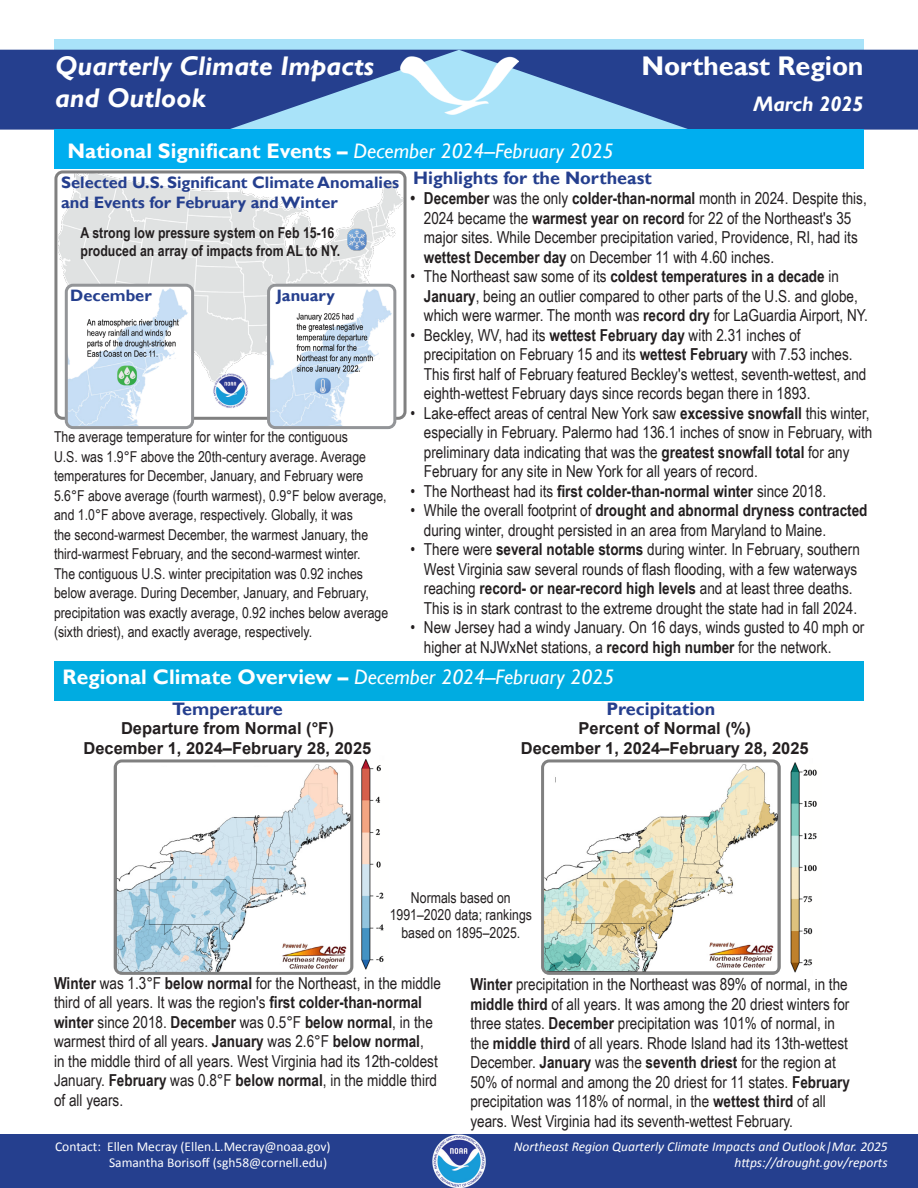
<style>
.page{position:relative;width:918px;height:1188px;background:#fff}
.page>*{position:absolute;margin:0;border:0;box-sizing:border-box;transform-origin:0 0}
.t1{font:italic 700 27px/32.4px "Gill Sans";color:#fff}
.t2{font:700 27px "Gill Sans";letter-spacing:-.005em;color:#fff}
.t3{font:700 21px "Gill Sans";color:#fff}
.t4{font:italic 700 21px "Gill Sans";letter-spacing:-.005em;color:#fff}
.t5{font:700 18px "Gill Sans";color:#253f8e}
.body_text{font:16.5px/19.5px "Arial Narrow";color:#231f20}
.Figure_title{font:700 16.5px "Arial";color:#231f20}
.t6{font:700 16.5px "Gill Sans";color:#253f8e}
.t7{font:15px/19.5px "Arial Narrow";color:#231f20}
.t8{font:700 15px/18px "Arial Narrow";color:#231f20}
.Footer_Right{font:italic 13.5px "Calibri";color:#fff}
.t9{font:13.5px/16.2px "Calibri";color:#fff;text-align:right}
.s1{font-weight:400;font-style:italic}
.s2{font-weight:400}
.s3{font-weight:700}
.s4{font-family:"Arial Narrow"}
</style>
<div class="page">
<svg style="left:54px;top:39px;width:810px;height:11px;background:#a5def5"></svg>
<svg style="left:0;top:50px;width:918px;height:80px;background:#3c5ca1"></svg>
<div style="left:0;top:1134px;width:918px;height:54px;background:#253f8e"></div>
<div style="left:54px;top:129px;width:810px;height:40px;background:#00aeef"></div>
<div style="left:54px;top:661px;width:810px;height:39px;background:#00ace1"></div>
<img style="left:431px;top:1133px;width:56px;height:55px;border-radius:28px">
<img style="left:400px;top:56px;width:119px;height:58px">
<img style="left:58px;top:174px;width:345px;height:212px">
<div style="left:54px;top:170px;width:353px;height:250px;border:3px solid #808080;border-radius:7px"></div>
<img style="left:269px;top:285px;width:126px;height:143px">
<div style="left:267px;top:284px;width:129px;height:145px;border:3px solid #939598;border-radius:7px"></div>
<img style="left:66px;top:285px;width:127px;height:140px">
<div style="left:65px;top:284px;width:129px;height:145px;border:3px solid #939598;border-radius:7px"></div>
<img style="left:212px;top:371px;width:37px;height:37px">
<img style="left:545px;top:763px;width:232px;height:208px">
<div style="left:541px;top:759px;width:240px;height:216px;border:3px solid #808080;border-radius:7px"></div>
<img style="left:118px;top:763px;width:231px;height:208px">
<div style="left:114px;top:759px;width:239px;height:216px;border:3px solid #808080;border-radius:7px"></div>
<img style="left:361px;top:759px;width:23px;height:211px">
<img style="left:790px;top:762px;width:27px;height:211px">
<img style="left:342px;top:224px;width:30px;height:31px">
<div style="left:125px;top:767px;width:145px;height:21px;background:#fff"></div>
<div style="left:556px;top:767px;width:145px;height:21px;background:#fff"></div>
<h1 class="t1" style="left:55px;top:50px;width:320px">Quarterly Climate Impacts and Outlook</h1>
<h2 class="t2" style="left:641px;top:49px;width:224px">Northeast Region</h2>
<h2 class="t4" style="left:754px;top:92px;width:112px">March 2025</h2>
<h3 class="t3" style="left:68px;top:138px;width:548px">National Significant Events – <span class="s1">December 2024</span><span class="s2">–</span><span class="s1">February 2025</span></h3>
<h4 class="t6" style="left:61px;top:172px;width:340px">Selected U.S. Significant Climate Anomalies</h4>
<h4 class="t5" style="left:413px;top:168px;width:240px">Highlights for the Northeast</h4>
<h4 class="t6" style="left:61px;top:192px;width:278px">and Events for February and Winter</h4>
<h4 class="body_text" style="left:424px;top:188px;width:444px;text-indent:-14px"><span class="s3">• December</span> was the only <span class="s3">colder-than-normal</span> month in 2024. Despite this, 2024 became the <span class="s3">warmest year on record</span> for 22 of the Northeast's 35 major sites. While December precipitation varied, Providence, RI, had its <span class="s3">wettest December day</span> on December 11 with 4.60 inches.</h4>
<h4 class="body_text" style="left:424px;top:266px;width:445px;text-indent:-14px">• The Northeast saw some of its <span class="s3">coldest temperatures in a decade</span> in<br><span class="s3">January</span>, being an outlier compared to other parts of the U.S. and globe, which were warmer. The month was <span class="s3">record dry</span> for LaGuardia Airport, NY.</h4>
<h4 class="body_text" style="left:424px;top:325px;width:444px;text-indent:-14px">• Beckley, WV, had its <span class="s3">wettest February day</span> with 2.31 inches of precipitation on February 15 and its <span class="s3">wettest February</span> with 7.53 inches.<br>This first half of February featured Beckley's wettest, seventh-wettest, and eighth-wettest February days since records began there in 1893.</h4>
<h4 class="body_text" style="left:424px;top:403px;width:450px;text-indent:-14px">• Lake-effect areas of central New York saw <span class="s3">excessive snowfall</span> this winter, especially in February. Palermo had 136.1 inches of snow in February, with preliminary data indicating that was the <span class="s3">greatest snowfall total</span> for any February for any site in New York for all years of record.</h4>
<h4 class="body_text" style="left:410px;top:481px;width:417px">• The Northeast had its <span class="s3">first colder-than-normal winter</span> since 2018.</h4>
<h4 class="body_text" style="left:424px;top:500px;width:445px;text-indent:-14px">• While the overall footprint of <span class="s3">drought and abnormal dryness contracted </span>during winter, drought persisted in an area from Maryland to Maine.</h4>
<h4 class="body_text" style="left:424px;top:539px;width:437px;text-indent:-14px">• There were <span class="s3">several notable storms</span> during winter. In February, southern West Virginia saw several rounds of flash flooding, with a few waterways reaching <span class="s3">record- or near-record high levels</span> and at least three deaths.<br>This is in stark contrast to the extreme drought the state had in fall 2024.</h4>
<h4 class="body_text" style="left:424px;top:617px;width:442px;text-indent:-14px">• New Jersey had a windy January. On 16 days, winds gusted to 40 mph or higher at NJWxNet stations, a <span class="s3">record high number</span> for the network.</h4>
<p class="t8" style="left:81px;top:223px;width:261px">A strong low pressure system on Feb 15-16 produced an array of impacts from AL to NY.</p>
<h4 class="t6" style="left:276px;top:285px;width:60px">January</h4>
<h4 class="t6" style="left:70px;top:285px;width:83px">December</h4>
<h4 class="t7" style="left:54px;top:426px;width:336px">The average temperature for winter for the contiguous<br>U.S. was 1.9°F above the 20th-century average. Average temperatures for December, January, and February were 5.6°F above average (fourth warmest), 0.9°F below average, and 1.0°F above average, respectively. Globally, it was<br>the second-warmest December, the warmest January, the third-warmest February, and the second-warmest winter.<br>The contiguous U.S. winter precipitation was 0.92 inches below average. During December, January, and February, precipitation was exactly average, 0.92 inches below average (sixth driest), and exactly average, respectively.</h4>
<h3 class="t3" style="left:63px;top:665px;width:553px">Regional Climate Overview – <span class="s1">December 2024</span><span class="s2">–</span><span class="s1">February 2025</span></h3>
<h4 class="t5" style="left:172px;top:698px;width:112px">Temperature</h4>
<p class="Figure_title" style="left:121px;top:717px;width:214px">Departure from Normal (<span class="s4">°</span>F)</p>
<p class="Figure_title" style="left:83px;top:737px;width:289px">December 1, 2024–February 28, 2025</p>
<h4 class="t5" style="left:606px;top:698px;width:110px">Precipitation</h4>
<p class="Figure_title" style="left:579px;top:717px;width:174px">Percent of Normal (%)</p>
<p class="Figure_title" style="left:521px;top:737px;width:289px">December 1, 2024–February 28, 2025</p>
<p class="t7" style="left:390px;top:889px;width:144px;line-height:17.2px;text-align:center">Normals based on<br>1991–2020 data; rankings based on 1895–2025.</p>
<p class="body_text" style="left:54px;top:972px;width:388px"><span class="s3">Winter</span> was 1.3°F <span class="s3">below normal</span> for the Northeast, in the middle third of all years. It was the region's <span class="s3">first colder-than-normal winter</span> since 2018. <span class="s3">December</span> was 0.5°F <span class="s3">below normal</span>, in the warmest third of all years. <span class="s3">January</span> was 2.6°F <span class="s3">below normal</span>,<br>in the middle third of all years. West Virginia had its 12th-coldest January. <span class="s3">February</span> was 0.8°F <span class="s3">below normal</span>, in the middle third of all years.</p>
<p class="body_text" style="left:470px;top:974px;width:381px"><span class="s3">Winter</span> precipitation in the Northeast was 89% of normal, in the <span class="s3">middle third</span> of all years. It was among the 20 driest winters for three states. <span class="s3">December</span> precipitation was 101% of normal, in the <span class="s3">middle third</span> of all years. Rhode Island had its 13th-wettest December. <span class="s3">January</span> was the <span class="s3">seventh driest</span> for the region at 50% of normal and among the 20 driest for 11 states. <span class="s3">February </span>precipitation was 118% of normal, in the <span class="s3">wettest third</span> of all years. West Virginia had its seventh-wettest February.</p>
<p class="t9" style="left:55px;top:1138px;width:277px">Contact: Ellen Mecray (Ellen.L.Mecray@noaa.gov)<br>Samantha Borisoff (sgh58@cornell.edu)</p>
<p class="Footer_Right" style="left:514px;top:1137px;width:375px">Northeast Region Quarterly Climate Impacts and Outlook|Mar. 2025</p>
<p class="Footer_Right" style="left:735px;top:1153px;width:155px">https://drought.gov/reports</p>
</div>
